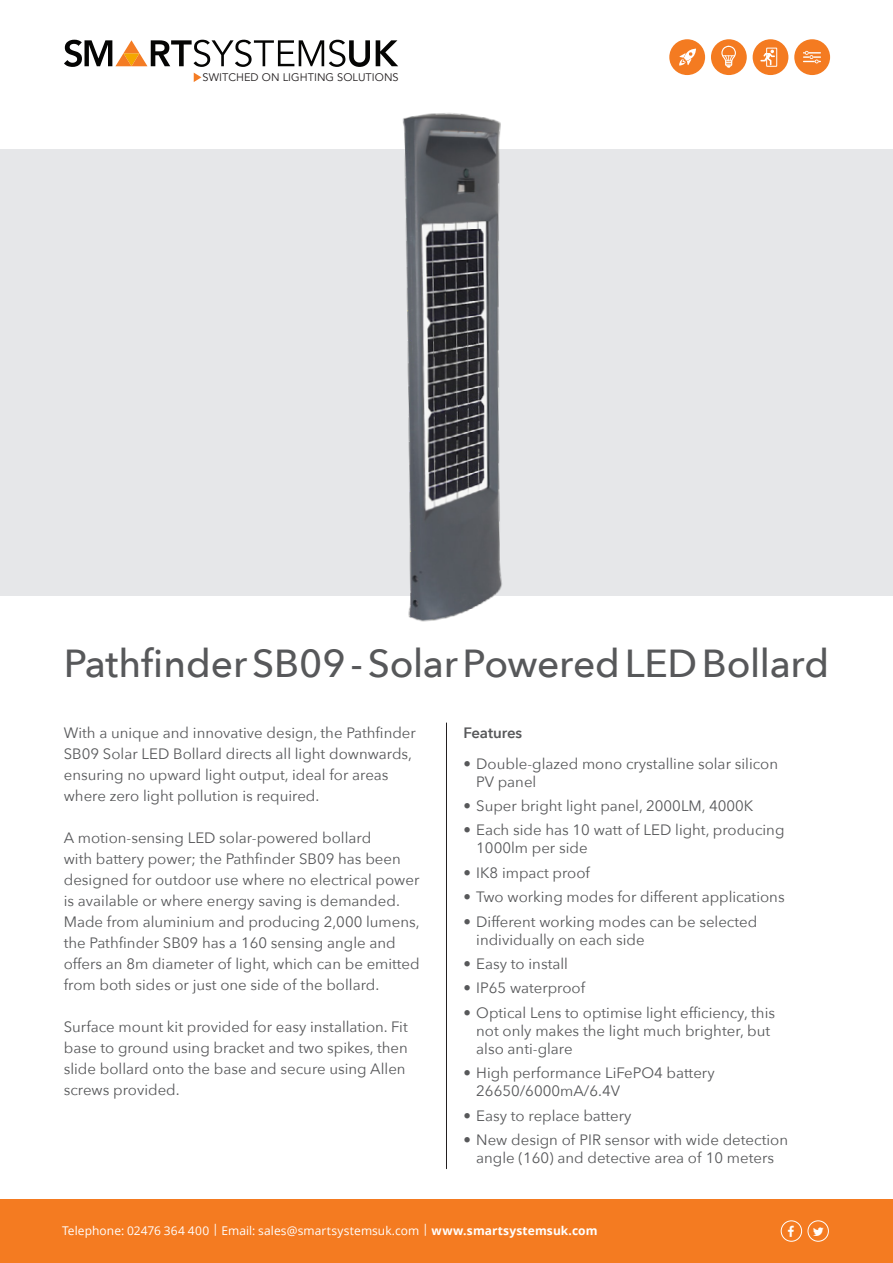
<style>
.page{position:relative;width:893px;height:1263px;background:#fff}
.page>*{position:absolute;margin:0;border:0;box-sizing:border-box;transform-origin:0 0}
.Table_body{font:500 39px "Avenir Next";letter-spacing:-.005em;color:#57585a}
.Table_body-2{font:15px/21px "Avenir Next";color:#57585a}
.Table_body-3{font:600 15px "Avenir Next";letter-spacing:-.005em;color:#57585a}
.t1{font:12px "Open Sans";letter-spacing:.005em;color:#fff}
.t2{font:10.95px "Avenir LT Std";letter-spacing:.005em;color:#231f20}
.s1{font-weight:700}
</style>
<div class="page">
<div style="left:0;top:1199px;width:893px;height:64px;background:#f47b21"></div>
<div style="left:0;top:149px;width:893px;height:446px;background:#e6e7e9"></div>
<img style="left:372px;top:113px;width:162px;height:509px">
<div style="left:794px;top:39px;width:36px;height:36px;background:#f47b21;border-radius:50%"></div>
<svg style="left:803px;top:51px;width:18px;height:12px"></svg>
<div style="left:753px;top:39px;width:35px;height:36px;background:#f47b21;border-radius:50%"></div>
<div style="left:766px;top:48px;width:11px;height:19px;border:1px solid #fff"></div>
<svg style="left:760px;top:50px;width:15px;height:15px"></svg>
<div style="left:711px;top:39px;width:36px;height:36px;background:#f47b21;border-radius:50%"></div>
<svg style="left:721px;top:46px;width:15px;height:22px"></svg>
<div style="left:669px;top:39px;width:36px;height:36px;background:#f47b21;border-radius:50%"></div>
<svg style="left:679px;top:49px;width:17px;height:17px"></svg>
<svg style="left:194px;top:73px;width:7px;height:9px"></svg>
<svg style="left:64px;top:40px;width:306px;height:27px"></svg>
<svg style="left:376px;top:40px;width:22px;height:26px"></svg>
<div style="left:781px;top:1220px;width:21px;height:21px;border:1px solid #fff;border-radius:50%"></div>
<div style="left:808px;top:1220px;width:21px;height:21px;border:1px solid #fff;border-radius:50%"></div>
<hr style="left:446px;top:723px;width:1px;height:446px;background:#231f20">
<p class="t2" style="left:203px;top:71px;width:198px">SWITCHED ON LIGHTING SOLUTIONS</p>
<p class="Table_body" style="left:64px;top:630px;width:767px">Pathfinder SB09 - Solar Powered LED Bollard</p>
<p class="Table_body-2" style="left:64px;top:721px;width:354px">With a unique and innovative design, the Pathfinder SB09 Solar LED Bollard directs all light downwards, ensuring no upward light output, ideal for areas where zero light pollution is required.</p>
<p class="Table_body-2" style="left:64px;top:827px;width:357px">A motion-sensing LED solar-powered bollard<br>with battery power; the Pathfinder SB09 has been designed for outdoor use where no electrical power is available or where energy saving is demanded.<br>Made from aluminium and producing 2,000 lumens, the Pathfinder SB09 has a 160 sensing angle and offers an 8m diameter of light, which can be emitted from both sides or just one side of the bollard.</p>
<p class="Table_body-2" style="left:64px;top:1016px;width:345px">Surface mount kit provided for easy installation. Fit base to ground using bracket and two spikes, then slide bollard onto the base and secure using Allen screws provided.</p>
<p class="Table_body-3" style="left:463px;top:720px;width:60px">Features</p>
<p class="Table_body-2" style="left:476px;top:754px;width:303px;line-height:18px;text-indent:-13px">• Double-glazed mono crystalline solar silicon<br>PV panel</p>
<p class="Table_body-2" style="left:463px;top:795px;width:291px">• Super bright light panel, 2000LM, 4000K</p>
<p class="Table_body-2" style="left:476px;top:820px;width:310px;line-height:18px;text-indent:-13px">• Each side has 10 watt of LED light, producing<br>1000lm per side</p>
<p class="Table_body-2" style="left:463px;top:861px;width:128px">• IK8 impact proof</p>
<p class="Table_body-2" style="left:463px;top:886px;width:323px">• Two working modes for different applications</p>
<p class="Table_body-2" style="left:476px;top:912px;width:283px;line-height:18px;text-indent:-13px">• Different working modes can be selected individually on each side</p>
<p class="Table_body-2" style="left:463px;top:953px;width:106px">• Easy to install</p>
<p class="Table_body-2" style="left:463px;top:977px;width:123px">• IP65 waterproof</p>
<p class="Table_body-2" style="left:476px;top:1003px;width:300px;line-height:18px;text-indent:-13px">• Optical Lens to optimise light efficiency, this not only makes the light much brighter, but also anti-glare</p>
<p class="Table_body-2" style="left:476px;top:1063px;width:240px;line-height:18px;text-indent:-13px">• High performance LiFePO4 battery<br>26650/6000mA/6.4V</p>
<p class="Table_body-2" style="left:463px;top:1104px;width:169px">• Easy to replace battery</p>
<p class="Table_body-2" style="left:463px;top:1130px;width:326px;line-height:18px;text-align:center">• New design of PIR sensor with wide detection angle (160) and detective area of 10 meters</p>
<p class="t1" style="left:62px;top:1222px;width:537px">Telephone: 02476 364 400 | Email: sales@smartsystemsuk.com | <span class="s1">www.smartsystemsuk.com</span></p>
</div>
